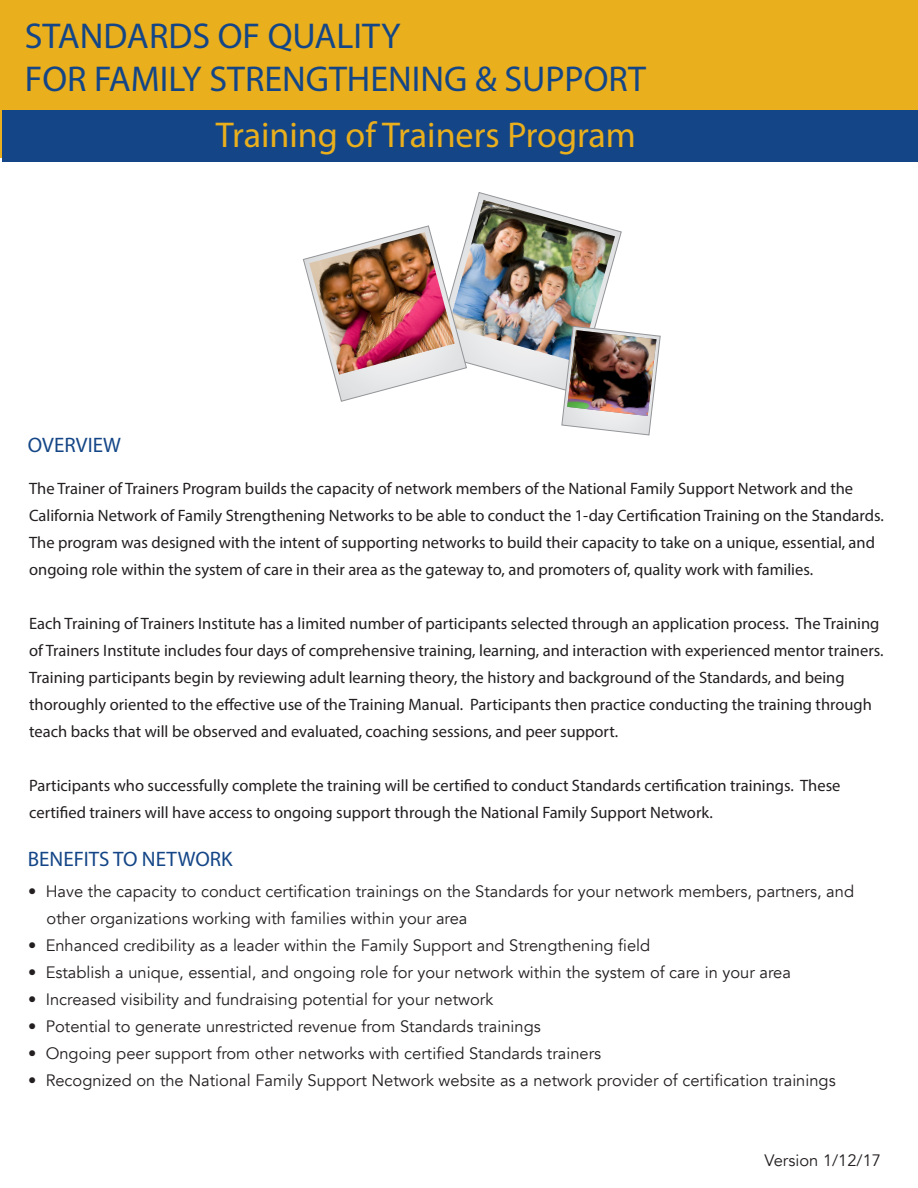
<style>
.page{position:relative;width:918px;height:1188px;background:#fff}
.page>*{position:absolute;margin:0;border:0;box-sizing:border-box;transform-origin:0 0}
.Header_L2{font:36px "Myriad Pro";color:#144687}
.Header_L2-2{font:36px "Myriad Pro";color:#eaaf1c}
.Header_L2-3{font:21px "Myriad Pro";color:#144687}
.Header_L2-4{font:16.5px/27px "Myriad Pro";color:#231f20}
.Header_L2-5{font:16.5px "Avenir";color:#231f20}
</style>
<div class="page">
<div style="left:0;top:0;width:918px;height:157px;background:#eaaf1c"></div>
<img style="left:303px;top:192px;width:357px;height:243px">
<img style="left:567px;top:330px;width:89px;height:86px">
<div style="left:2px;top:110px;width:916px;height:52px;background:#144687"></div>
<p class="Header_L2" style="left:25px;top:14px;width:377px">STANDARDS OF QUALITY</p>
<p class="Header_L2" style="left:25px;top:57px;width:623px">FOR FAMILY STRENGTHENING &amp; SUPPORT</p>
<p class="Header_L2-2" style="left:216px;top:113px;width:422px">Training of Trainers Program</p>
<p class="Header_L2-3" style="left:28px;top:432px;width:95px">OVERVIEW</p>
<p class="Header_L2-4" style="left:29px;top:474px;width:856px">The Trainer of Trainers Program builds the capacity of network members of the National Family Support Network and the California Network of Family Strengthening Networks to be able to conduct the 1-day Certification Training on the Standards.<br>The program was designed with the intent of supporting networks to build their capacity to take on a unique, essential, and ongoing role within the system of care in their area as the gateway to, and promoters of, quality work with families.</p>
<p class="Header_L2-4" style="left:29px;top:609px;width:856px">Each Training of Trainers Institute has a limited number of participants selected through an application process. The Training of Trainers Institute includes four days of comprehensive training, learning, and interaction with experienced mentor trainers.<br>Training participants begin by reviewing adult learning theory, the history and background of the Standards, and being thoroughly oriented to the effective use of the Training Manual. Participants then practice conducting the training through teach backs that will be observed and evaluated, coaching sessions, and peer support.</p>
<p class="Header_L2-4" style="left:29px;top:771px;width:813px">Participants who successfully complete the training will be certified to conduct Standards certification trainings. These certified trainers will have access to ongoing support through the National Family Support Network.</p>
<p class="Header_L2-3" style="left:28px;top:846px;width:206px">BENEFITS TO NETWORK</p>
<p class="Header_L2-5" style="left:28px;top:882px;width:827px">• Have the capacity to conduct certification trainings on the Standards for your network members, partners, and</p>
<p class="Header_L2-5" style="left:47px;top:909px;width:422px">other organizations working with families within your area</p>
<p class="Header_L2-5" style="left:28px;top:936px;width:624px">• Enhanced credibility as a leader within the Family Support and Strengthening field</p>
<p class="Header_L2-5" style="left:28px;top:963px;width:764px">• Establish a unique, essential, and ongoing role for your network within the system of care in your area</p>
<p class="Header_L2-5" style="left:28px;top:990px;width:467px">• Increased visibility and fundraising potential for your network</p>
<p class="Header_L2-5" style="left:28px;top:1017px;width:514px">• Potential to generate unrestricted revenue from Standards trainings</p>
<p class="Header_L2-5" style="left:28px;top:1044px;width:575px">• Ongoing peer support from other networks with certified Standards trainers</p>
<p class="Header_L2-5" style="left:28px;top:1071px;width:809px">• Recognized on the National Family Support Network website as a network provider of certification trainings</p>
<p class="Header_L2-5" style="left:765px;top:1150px;width:118px">Version 1/12/17</p>
</div>
